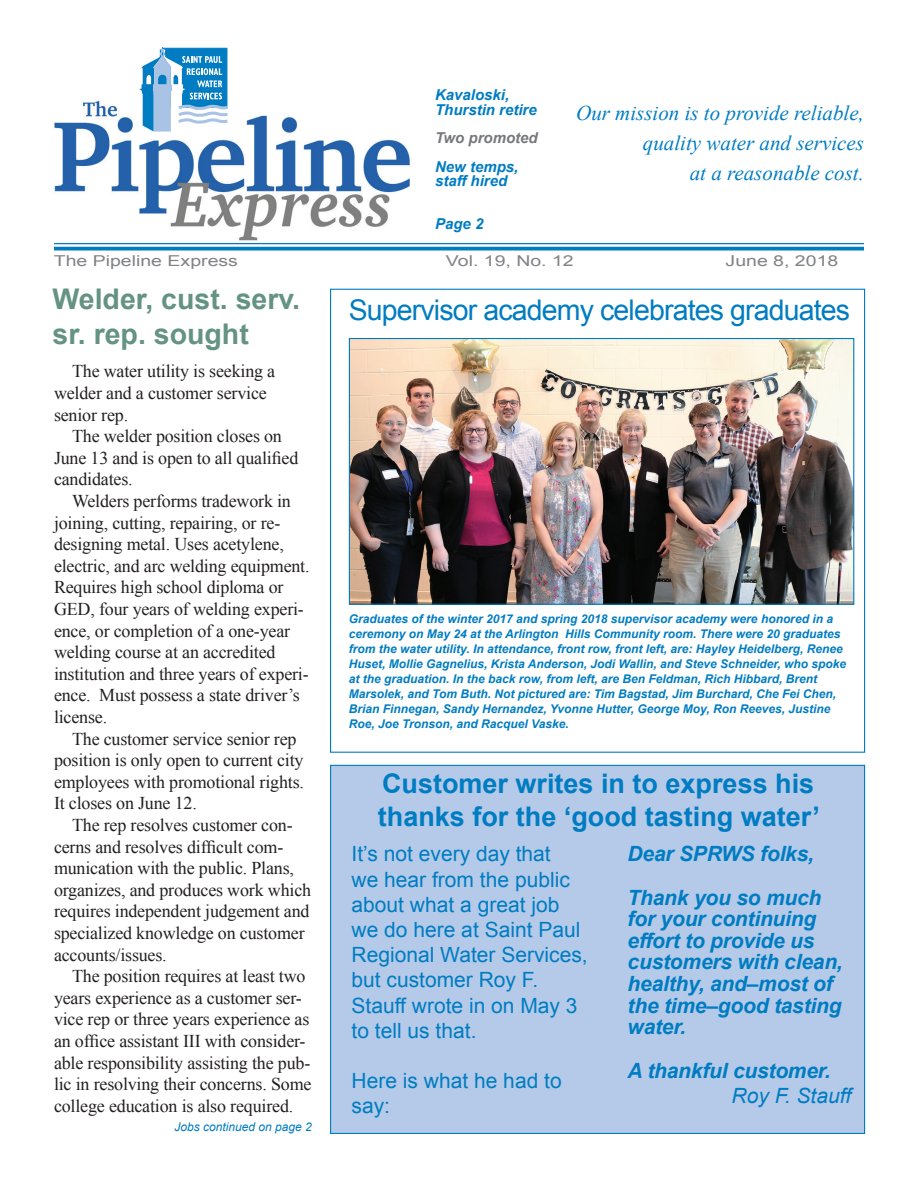
<style>
.page{position:relative;width:918px;height:1188px;background:#fff}
.page>*{position:absolute;margin:0;border:0;box-sizing:border-box;transform-origin:0 0}
.t1{font:28.5px "Arial";letter-spacing:-.03em;color:#007cc2}
.t2{font:700 28.5px/34.2px "Arial";color:#659383}
.t3{font:700 27px/32.4px "Arial";color:#007cc2}
.t4{font:21px/25.2px "Arial";color:#007cc2}
.t5{font:italic 700 21px/21.6px "Arial";letter-spacing:-.01em;color:#007cc2}
.t6{font:italic 21px/30px "Times New Roman";color:#007cc2;text-align:right}
.t7{font:italic 21px "Arial";color:#007cc2}
.t8{font:18px/21.6px "Times New Roman";letter-spacing:-.01em;color:#231f20}
.t9{font:italic 700 15px/14.2px "Arial";color:#007cc2}
.t10{font:15px "Arial";color:#808285;scale:1.3 1}
.t11{font:italic 700 15px "Arial";color:#76787b}
.t12{font:italic 700 12px/15px "Arial";color:#007cc2}
.t13{font:italic 12px "Arial";color:#007cc2}
</style>
<div class="page">
<div style="left:330px;top:765px;width:535px;height:369px;background:#b4cae8;border:1px solid #007cc2"></div>
<hr style="left:54px;top:243px;width:810px;height:1px;background:#007cc2">
<hr style="left:54px;top:247px;width:810px;height:3px;background:#007cc2">
<img style="left:53px;top:100px;width:358px;height:140px">
<svg style="left:140px;top:47px;width:88px;height:85px"></svg>
<img style="left:351px;top:340px;width:501px;height:263px">
<div style="left:349px;top:338px;width:505px;height:267px;border:1px solid #007cc2"></div>
<p class="t9" style="left:435px;top:88px;width:103px">Kavaloski,<br>Thurstin retire</p>
<p class="t11" style="left:435px;top:128px;width:104px">Two promoted</p>
<p class="t9" style="left:435px;top:160px;width:85px">New temps, staff hired</p>
<p class="t9" style="left:435px;top:217px;width:50px">Page 2</p>
<p class="t6" style="left:576px;top:98px;width:289px">Our mission is to provide reliable, quality water and services<br>at a reasonable cost.</p>
<p class="t10" style="left:54px;top:251px;width:143px">The Pipeline Express</p>
<p class="t10" style="left:446px;top:251px;width:100px">Vol. 19, No. 12</p>
<p class="t10" style="left:726px;top:251px;width:88px">June 8, 2018</p>
<h1 class="t2" style="left:52px;top:283px;width:249px">Welder, cust. serv. sr. rep. sought</h1>
<p class="t8" style="left:54px;top:360px;width:223px;text-indent:18px">The water utility is seeking a welder and a customer service senior rep.</p>
<p class="t8" style="left:54px;top:425px;width:246px;text-indent:18px">The welder position closes on<br>June 13 and is open to all qualified candidates.</p>
<p class="t8" style="left:54px;top:490px;width:257px;text-indent:18px">Welders performs tradework in joining, cutting, repairing, or re&shy;designing metal. Uses acetylene, electric, and arc welding equipment.<br>Requires high school diploma or<br>GED, four years of welding experi&shy;ence, or completion of a one-year welding course at an accredited institution and three years of experi&shy;ence. Must possess a state driver’s license.</p>
<p class="t8" style="left:54px;top:728px;width:252px;text-indent:18px">The customer service senior rep position is only open to current city employees with promotional rights.<br>It closes on June 12.</p>
<p class="t8" style="left:54px;top:814px;width:259px;text-indent:18px">The rep resolves customer con&shy;cerns and resolves difficult com&shy;munication with the public. Plans, organizes, and produces work which requires independent judgement and specialized knowledge on customer accounts/issues.</p>
<p class="t8" style="left:54px;top:965px;width:259px;text-indent:18px">The position requires at least two years experience as a customer ser&shy;vice rep or three years experience as an office assistant III with consider&shy;able responsibility assisting the pub&shy;lic in resolving their concerns. Some college education is also required.</p>
<p class="t13" style="left:175px;top:1119px;width:139px">Jobs continued on page 2</p>
<h1 class="t1" style="left:349px;top:291px;width:503px">Supervisor academy celebrates graduates</h1>
<p class="t12" style="left:349px;top:612px;width:499px">Graduates of the winter 2017 and spring 2018 supervisor academy were honored in a ceremony on May 24 at the Arlington Hills Community room. There were 20 graduates from the water utility. In attendance, front row, front left, are: Hayley Heidelberg, Renee Huset, Mollie Gagnelius, Krista Anderson, Jodi Wallin, and Steve Schneider, who spoke at the graduation. In the back row, from left, are Ben Feldman, Rich Hibbard, Brent Marsolek, and Tom Buth. Not pictured are: Tim Bagstad, Jim Burchard, Che Fei Chen, Brian Finnegan, Sandy Hernandez, Yvonne Hutter, George Moy, Ron Reeves, Justine Roe, Joe Tronson, and Racquel Vaske.</p>
<h2 class="t3" style="left:378px;top:769px;width:444px">Customer writes in to express his thanks for the ‘good tasting water’</h2>
<p class="t4" style="left:352px;top:842px;width:238px">It’s not every day that<br>we hear from the public about what a great job we do here at Saint Paul<br>Regional Water Services, but customer Roy F.<br>Stauff wrote in on May 3 to tell us that.</p>
<p class="t4" style="left:352px;top:1069px;width:212px">Here is what he had to say:</p>
<p class="t5" style="left:628px;top:833px;width:195px;line-height:43.2px">Dear SPRWS folks,<br>Thank you so much</p>
<p class="t5" style="left:628px;top:909px;width:217px">for your continuing effort to provide us customers with clean, healthy, and–most of the time–good tasting water.</p>
<p class="t5" style="left:628px;top:1060px;width:204px">A thankful customer.</p>
<p class="t7" style="left:732px;top:1082px;width:121px">Roy F. Stauff</p>
</div>
